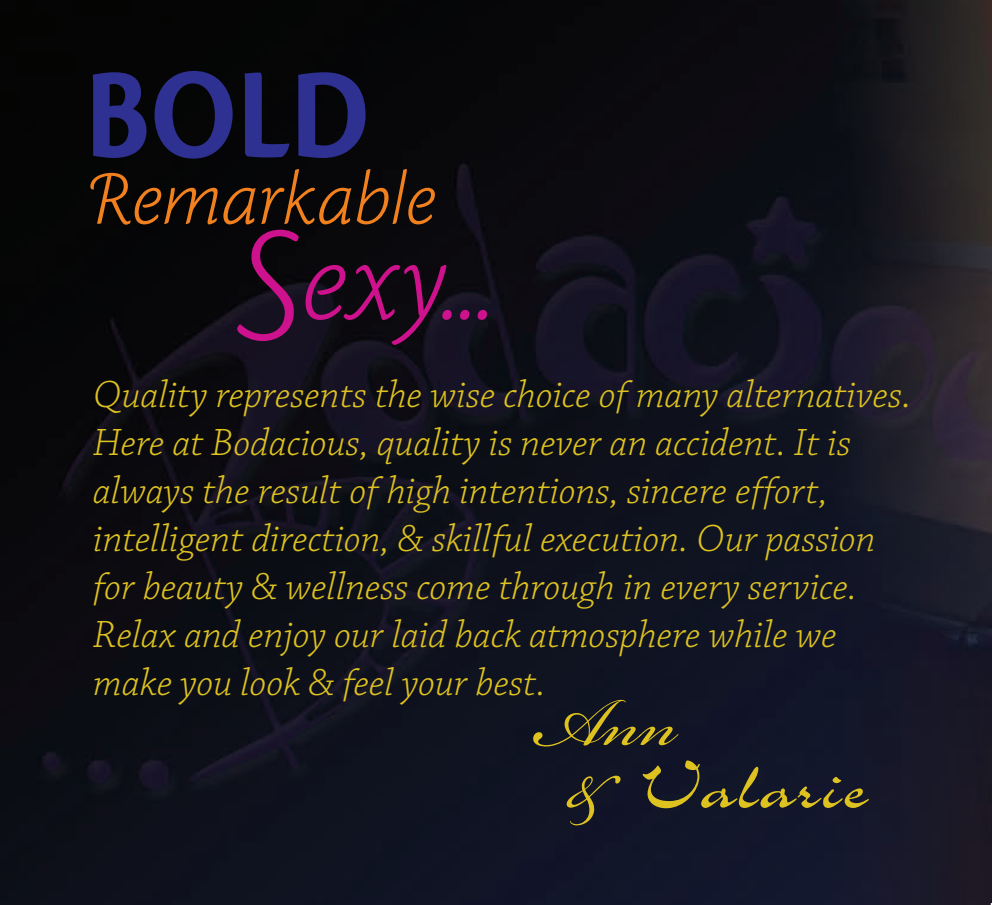
<style>
.page{position:relative;width:992px;height:905px;background:#fff}
.page>*{position:absolute;margin:0;border:0;box-sizing:border-box;transform-origin:0 0}
.t1{font:133.75px "Cronos MM 700 11";color:#2e3092;scale:.88 1}
.t2{font:120px "Cronos MM It 250 11";color:#ce118c}
.t3{font:105px "Bickham Script MM 400";color:#dec220}
.t4{font:80px "Cronos MM Sw 250 11";color:#f1801f}
.t5{font:80px "Charme";color:#dec220}
.t6{font:40px/48px "Chaparral MM It 250 11";color:#dec220}
.s1{font-size:170px}
.s2{font-family:"Bickham Script MM 400";font-size:105px}
</style>
<div class="page">
<img style="left:0;top:0;width:992px;height:904px">
<svg style="left:61px;top:270px;width:423px;height:514px;background:#0d0d16"></svg>
<div style="left:139px;top:759px;width:29px;height:30px;background:#191428;border-radius:50%"></div>
<div style="left:87px;top:759px;width:24px;height:24px;background:#181428;border-radius:50%"></div>
<div style="left:42px;top:752px;width:17px;height:18px;background:#181327;border-radius:50%"></div>
<svg style="left:315px;top:164px;width:677px;height:399px;background:#13131d"></svg>
<svg style="left:0;top:898px;width:3px;height:7px"></svg>
<svg style="left:990px;top:898px;width:2px;height:7px"></svg>
<h1 class="t1" style="left:85px;top:45px;width:325px">BOLD</h1>
<h3 class="t4" style="left:85px;top:156px;width:352px">Remarkable</h3>
<h2 class="t2" style="left:235px;top:217px;width:261px"><span class="s1">S</span>exy...</h2>
<p class="t6" style="left:93px;top:370px;width:819px">Quality represents the wise choice of many alternatives.<br>Here at Bodacious, quality is never an accident. It is always the result of high intentions, sincere effort, intelligent direction, &amp; skillful execution. Our passion for beauty &amp; wellness come through in every service.<br>Relax and enjoy our laid back atmosphere while we make you look &amp; feel your best.</p>
<h3 class="t3" style="left:531px;top:665px;width:148px">Ann</h3>
<h3 class="t5" style="left:563px;top:747px;width:308px"><span class="s2">&amp;</span> Valarie</h3>
</div>
